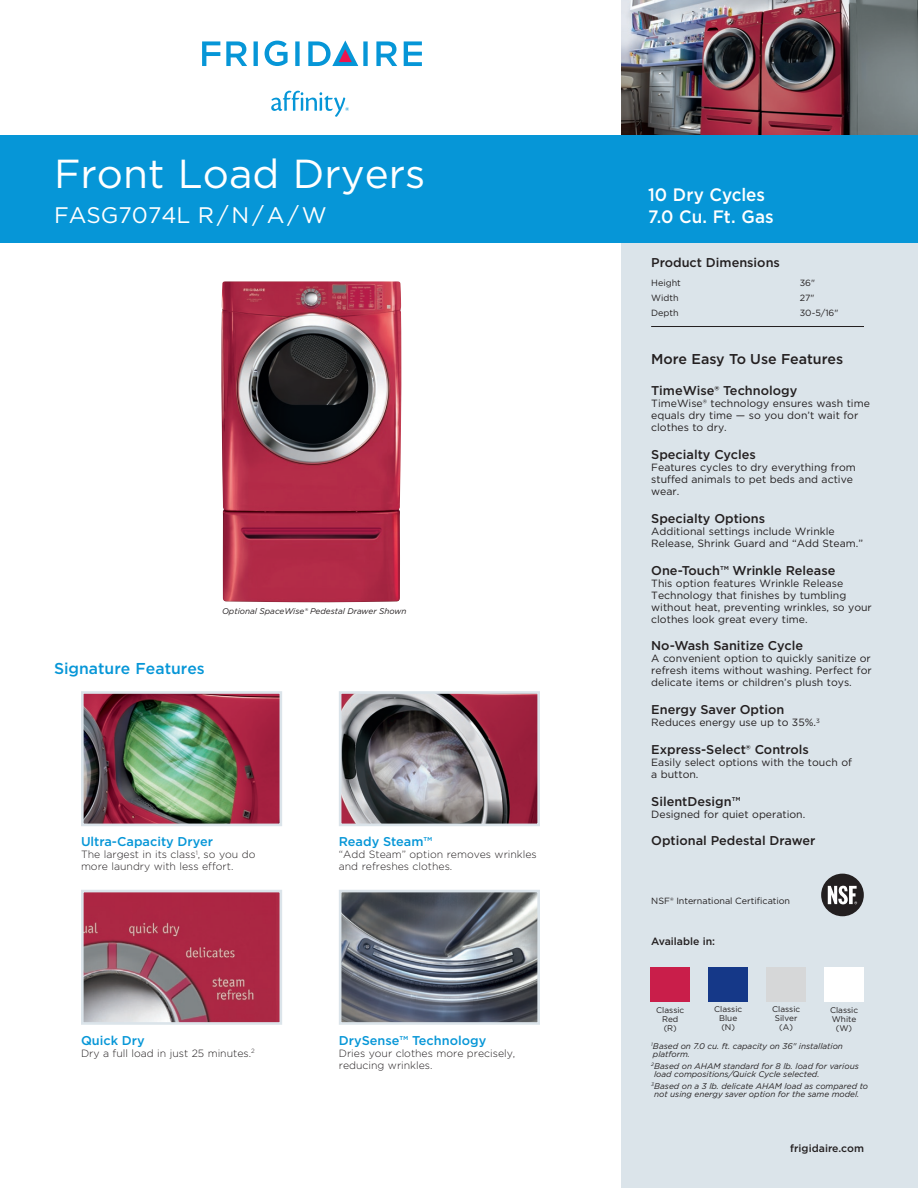
<style>
.page{position:relative;width:918px;height:1188px;background:#fff}
.page>*{position:absolute;margin:0;border:0;box-sizing:border-box;transform-origin:0 0}
.t1{font:40.5px "Gotham";color:#fff}
.t2{font:22.5px "Gotham";color:#fff}
.t3{font:500 18px/22.5px "Gotham";color:#fff;scale:.95 1}
.t4{font:500 15.75px "Gotham";color:#0696d7}
.t5{font:500 14.25px "Gotham";color:#231f20}
.t6{font:500 12.75px "Gotham";color:#231f20}
.t7{font:500 12.75px "Gotham";color:#0696d7}
.t8{font:10.5px/12px "Gotham";color:#231f20}
.t9{font:300 10.5px/12px "Gotham";color:#231f20}
.t10{font:500 10.5px "Gotham";color:#231f20}
.t11{font:9px "Gotham";color:#231f20}
.t12{font:italic 8.25px/8.2px "Gotham";color:#231f20}
.t13{font:8.25px/9px "Gotham";color:#231f20;text-align:center}
</style>
<div class="page">
<div style="left:621px;top:0;width:297px;height:1188px;background:#dbe4ea"></div>
<img style="left:621px;top:0;width:297px;height:135px">
<div style="left:0;top:135px;width:918px;height:108px;background:#0696d7"></div>
<svg style="left:265px;top:41px;width:23px;height:25px"></svg>
<svg style="left:404px;top:41px;width:18px;height:25px"></svg>
<svg style="left:202px;top:41px;width:18px;height:25px"></svg>
<svg style="left:226px;top:41px;width:21px;height:25px"></svg>
<svg style="left:254px;top:41px;width:4px;height:25px"></svg>
<svg style="left:295px;top:41px;width:5px;height:25px"></svg>
<svg style="left:376px;top:41px;width:21px;height:25px"></svg>
<svg style="left:308px;top:40px;width:60px;height:26px"></svg>
<svg style="left:271px;top:91px;width:78px;height:26px"></svg>
<hr style="left:651px;top:326px;width:213px;height:1px;background:#231f20">
<img style="left:85px;top:695px;width:193px;height:127px">
<div style="left:81px;top:691px;width:201px;height:135px;border:3px solid #dbe4ea"></div>
<img style="left:343px;top:894px;width:193px;height:127px">
<div style="left:339px;top:890px;width:201px;height:135px;border:3px solid #dbe4ea"></div>
<img style="left:85px;top:894px;width:193px;height:127px">
<div style="left:81px;top:890px;width:201px;height:135px;border:3px solid #dbe4ea"></div>
<img style="left:343px;top:695px;width:193px;height:127px">
<div style="left:339px;top:691px;width:201px;height:135px;border:3px solid #dbe4ea"></div>
<div style="left:824px;top:968px;width:40px;height:34px;background:#fff"></div>
<div style="left:650px;top:968px;width:40px;height:34px;background:#c91e4a"></div>
<div style="left:708px;top:968px;width:40px;height:34px;background:#153888"></div>
<div style="left:766px;top:968px;width:40px;height:34px;background:#d6d7d8"></div>
<div style="left:821px;top:874px;width:43px;height:42px;background:#231f20;border-radius:50%"></div>
<svg style="left:828px;top:886px;width:29px;height:18px"></svg>
<img style="left:221px;top:281px;width:181px;height:322px">
<h1 class="t1" style="left:54px;top:147px;width:373px">Front Load Dryers</h1>
<h2 class="t2" style="left:54px;top:201px;width:274px">FASG7074L R / N / A / W</h2>
<p class="t12" style="left:222px;top:607px;width:186px">Optional SpaceWise® Pedestal Drawer Shown</p>
<h3 class="t4" style="left:54px;top:658px;width:152px">Signature Features</h3>
<p class="t7" style="left:81px;top:833px;width:134px">Ultra-Capacity Dryer</p>
<p class="t9" style="left:81px;top:848px;width:176px">The largest in its class<sup>1</sup>, so you do more laundry with less effort.</p>
<p class="t7" style="left:81px;top:1032px;width:65px">Quick Dry</p>
<p class="t9" style="left:81px;top:1047px;width:175px">Dry a full load in just 25 minutes.<sup>2</sup></p>
<p class="t7" style="left:339px;top:833px;width:95px">Ready Steam™</p>
<p class="t9" style="left:339px;top:848px;width:199px">“Add Steam” option removes wrinkles and refreshes clothes.</p>
<p class="t7" style="left:339px;top:1032px;width:149px">DrySense™ Technology</p>
<p class="t9" style="left:339px;top:1047px;width:178px">Dries your clothes more precisely, reducing wrinkles.</p>
<h3 class="t3" style="left:648px;top:183px;width:134px">10 Dry Cycles<br>7.0 Cu. Ft. Gas</h3>
<p class="t6" style="left:651px;top:254px;width:130px">Product Dimensions</p>
<p class="t11" style="left:651px;top:277px;width:31px">Height</p>
<p class="t11" style="left:800px;top:277px;width:17px">36"</p>
<p class="t11" style="left:651px;top:292px;width:29px">Width</p>
<p class="t11" style="left:800px;top:292px;width:16px">27"</p>
<p class="t11" style="left:651px;top:307px;width:29px">Depth</p>
<p class="t11" style="left:800px;top:307px;width:40px">30-5/16"</p>
<h3 class="t5" style="left:651px;top:349px;width:193px">More Easy To Use Features</h3>
<p class="t6" style="left:651px;top:383px;width:148px">TimeWise® Technology</p>
<p class="t8" style="left:651px;top:397px;width:220px">TimeWise® technology ensures wash time equals dry time — so you don’t wait for clothes to dry.</p>
<p class="t6" style="left:651px;top:446px;width:106px">Specialty Cycles</p>
<p class="t8" style="left:651px;top:461px;width:206px">Features cycles to dry everything from stuffed animals to pet beds and active wear.</p>
<p class="t6" style="left:651px;top:510px;width:116px">Specialty Options</p>
<p class="t8" style="left:651px;top:525px;width:213px">Additional settings include Wrinkle<br>Release, Shrink Guard and “Add Steam.”</p>
<p class="t6" style="left:651px;top:562px;width:186px">One-Touch™ Wrinkle Release</p>
<p class="t8" style="left:651px;top:577px;width:222px">This option features Wrinkle Release Technology that finishes by tumbling without heat, preventing wrinkles, so your clothes look great every time.</p>
<p class="t6" style="left:651px;top:638px;width:153px">No-Wash Sanitize Cycle</p>
<p class="t8" style="left:651px;top:652px;width:222px;text-align:justify">A convenient option to quickly sanitize or refresh items without washing. Perfect for delicate items or children’s plush toys.</p>
<p class="t6" style="left:651px;top:701px;width:135px">Energy Saver Option</p>
<p class="t8" style="left:651px;top:716px;width:170px">Reduces energy use up to 35%.<sup>3</sup></p>
<p class="t6" style="left:651px;top:741px;width:159px">Express-Select® Controls</p>
<p class="t8" style="left:651px;top:756px;width:202px">Easily select options with the touch of a button.</p>
<p class="t6" style="left:651px;top:793px;width:91px">SilentDesign™</p>
<p class="t8" style="left:651px;top:808px;width:156px">Designed for quiet operation.</p>
<p class="t6" style="left:651px;top:833px;width:166px">Optional Pedestal Drawer</p>
<p class="t11" style="left:651px;top:895px;width:140px">NSF® International Certification</p>
<p class="t10" style="left:651px;top:935px;width:65px">Available in:</p>
<p class="t13" style="left:656px;top:1005px;width:30px">Classic<br>Red (R)</p>
<p class="t13" style="left:714px;top:1005px;width:30px">Classic<br>Blue (N)</p>
<p class="t13" style="left:772px;top:1005px;width:30px">Classic<br>Silver (A)</p>
<p class="t13" style="left:830px;top:1005px;width:30px">Classic<br>White (W)</p>
<p class="t12" style="left:651px;top:1042px;width:193px"><sup>1</sup>Based on 7.0 cu. ft. capacity on 36" installation platform.</p>
<p class="t12" style="left:654px;top:1062px;width:206px;text-indent:-3px"><sup>2</sup>Based on AHAM standard for 8 lb. load for various load compositions/Quick Cycle selected.</p>
<p class="t12" style="left:654px;top:1081px;width:216px;text-indent:-3px"><sup>3</sup>Based on a 3 lb. delicate AHAM load as compared to not using energy saver option for the same model.</p>
<p class="t10" style="left:790px;top:1141px;width:75px">frigidaire.com</p>
</div>
